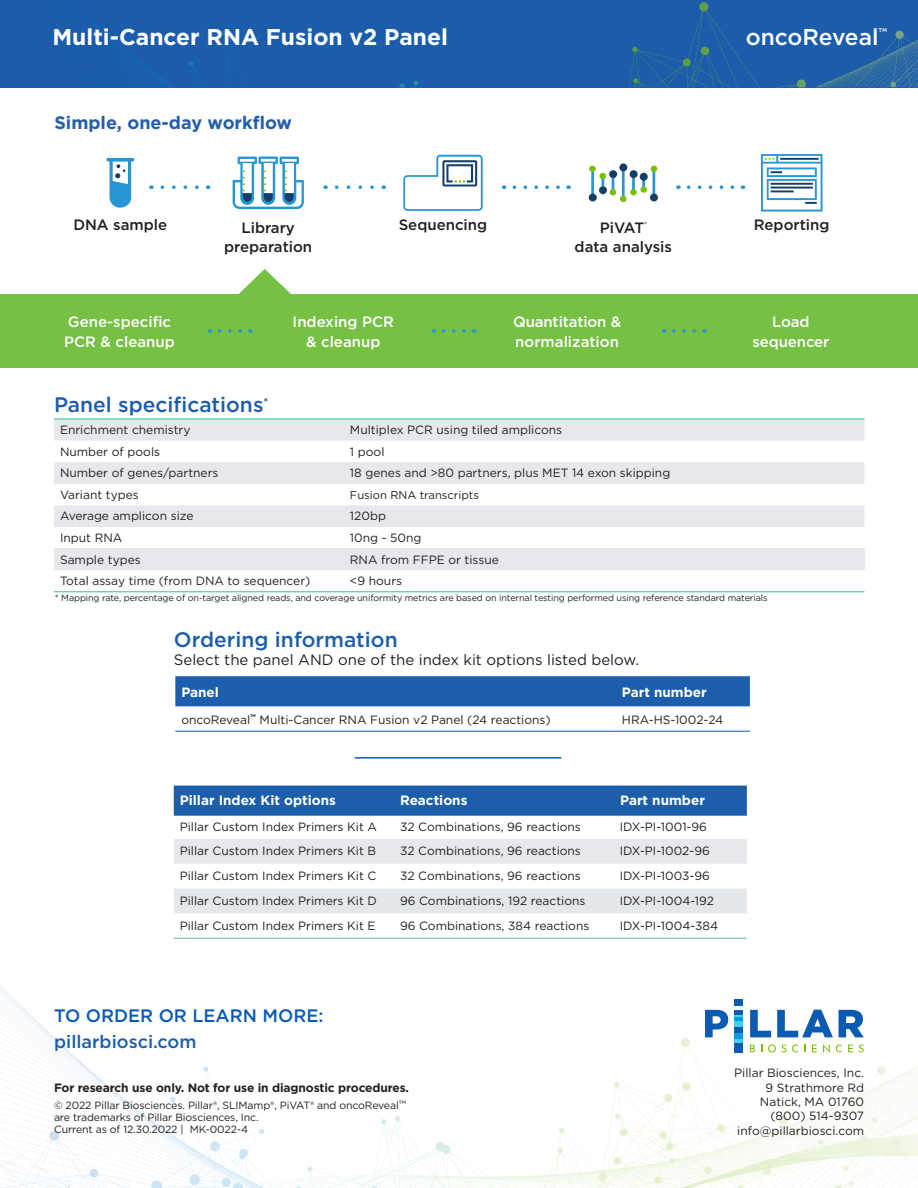
<style>
.page{position:relative;width:918px;height:1188px;background:#fff}
.page>*{position:absolute;margin:0;border:0;box-sizing:border-box;transform-origin:0 0}
.t1{font:700 22.8px "Gotham";color:#fff}
.t2{font:500 22.8px "Gotham";color:#fff}
.t3{font:500 21px "Gotham";color:#1c5dab}
.t4{font:500 21px "Gotham";color:#1c5eab}
.t5{font:500 18px/25.5px "Gotham";color:#0b5bb2}
.t6{font:700 18px "Gotham";color:#245eab}
.t7{font:500 15px/19.5px "Gotham";color:#fff}
.t8{font:500 15px "Gotham";color:#231f20}
.t9{font:15px "Gotham";color:#231f20}
.t10{font:700 13.5px "Gotham";color:#fff}
.t11{font:12px "Gotham";color:#231f20}
.t12{font:700 12px "Gotham";letter-spacing:-.01em;color:#231f20}
.t13{font:11.25px "Gotham";color:#231f20}
.t14{font:10.5px/12px "Gotham";letter-spacing:-.01em;color:#231f20}
.t15{font:9px "Gotham";letter-spacing:-.01em;color:#231f20}
.t16{font:700 3.9px "Gotham";color:#231f20}
.s1{color:#1c5dab}
</style>
<div class="page">
<div style="left:0;top:0;width:918px;height:87px;background:#1c5dab"></div>
<svg style="left:0;top:1186px;width:272px;height:2px"></svg>
<div style="left:734px;top:1010px;width:9px;height:42px;background:#0b5bb2"></div>
<svg style="left:705px;top:1010px;width:23px;height:27px"></svg>
<svg style="left:750px;top:1010px;width:21px;height:27px"></svg>
<svg style="left:777px;top:1010px;width:56px;height:27px"></svg>
<svg style="left:839px;top:1010px;width:25px;height:27px"></svg>
<div style="left:734px;top:1033px;width:9px;height:7px;background:#0c9ae2"></div>
<div style="left:734px;top:999px;width:9px;height:7px;background:#0b5bb2"></div>
<div style="left:734px;top:1021px;width:9px;height:6px;background:#3fd0fc"></div>
<svg style="left:734px;top:1039px;width:9px;height:3px"></svg>
<svg style="left:734px;top:1015px;width:9px;height:6px"></svg>
<svg style="left:750px;top:1045px;width:5px;height:7px"></svg>
<svg style="left:768px;top:1045px;width:30px;height:7px"></svg>
<svg style="left:812px;top:1045px;width:5px;height:7px"></svg>
<svg style="left:823px;top:1044px;width:7px;height:9px"></svg>
<svg style="left:836px;top:1045px;width:6px;height:7px"></svg>
<svg style="left:848px;top:1045px;width:5px;height:7px"></svg>
<svg style="left:859px;top:1045px;width:5px;height:7px"></svg>
<svg style="left:403px;top:155px;width:80px;height:56px"></svg>
<svg style="left:233px;top:156px;width:71px;height:53px"></svg>
<svg style="left:589px;top:163px;width:69px;height:39px"></svg>
<svg style="left:761px;top:154px;width:62px;height:58px"></svg>
<svg style="left:106px;top:158px;width:28px;height:50px"></svg>
<svg style="left:162px;top:185px;width:37px;height:4px"></svg>
<svg style="left:337px;top:185px;width:37px;height:4px"></svg>
<svg style="left:514px;top:185px;width:55px;height:4px"></svg>
<svg style="left:689px;top:185px;width:54px;height:4px"></svg>
<div style="left:0;top:294px;width:918px;height:74px;background:#76c043"></div>
<svg style="left:239px;top:269px;width:52px;height:25px"></svg>
<svg style="left:220px;top:329px;width:31px;height:4px"></svg>
<svg style="left:443px;top:329px;width:32px;height:4px"></svg>
<svg style="left:674px;top:329px;width:31px;height:4px"></svg>
<svg style="left:188px;top:2px;width:715px;height:85px"></svg>
<svg style="left:222px;top:31px;width:501px;height:56px"></svg>
<svg style="left:814px;top:33px;width:104px;height:54px"></svg>
<div style="left:175px;top:676px;width:575px;height:30px;background:#1c5eab"></div>
<hr style="left:175px;top:731px;width:441px;height:1px;background:#0b5bb2">
<hr style="left:616px;top:731px;width:134px;height:1px;background:#0b5bb2">
<div style="left:174px;top:786px;width:573px;height:30px;background:#1c5eab"></div>
<div style="left:174px;top:839px;width:573px;height:25px;background:#e7e8ec"></div>
<div style="left:174px;top:889px;width:573px;height:24px;background:#e4e8eb"></div>
<hr style="left:174px;top:938px;width:220px;height:1px;background:#61b791">
<hr style="left:394px;top:938px;width:216px;height:1px;background:#61b791">
<hr style="left:610px;top:938px;width:132px;height:1px;background:#61b791">
<hr style="left:355px;top:757px;width:206px;height:2px;background:#0b5bb2">
<svg style="left:54px;top:420px;width:810px;height:107px;fill:#e7e8ec"></svg>
<svg style="left:344px;top:462px;width:520px;height:65px"></svg>
<div style="left:54px;top:549px;width:290px;height:21px;background:#e7e8ec"></div>
<div style="left:344px;top:549px;width:520px;height:21px;background:#e7e8ec"></div>
<hr style="left:54px;top:419px;width:290px;height:1px;background:#15cd94">
<hr style="left:344px;top:419px;width:520px;height:1px;background:#15cd94">
<hr style="left:54px;top:592px;width:290px;height:1px;background:#15cd94">
<hr style="left:344px;top:592px;width:520px;height:1px;background:#15cd94">
<p class="t1" style="left:52px;top:22px;width:397px">Multi-Cancer RNA Fusion v2 Panel</p>
<p class="t6" style="left:54px;top:111px;width:239px">Simple, one-day workflow</p>
<p class="t2" style="left:746px;top:22px;width:143px">oncoReveal<sup>™</sup></p>
<p class="t8" style="left:73px;top:215px;width:95px">DNA sample</p>
<p class="t8" style="left:242px;top:218px;width:55px">Library</p>
<p class="t8" style="left:754px;top:215px;width:77px">Reporting</p>
<p class="t8" style="left:224px;top:237px;width:90px">preparation</p>
<p class="t8" style="left:399px;top:215px;width:90px">Sequencing</p>
<p class="t8" style="left:600px;top:218px;width:49px">PiVAT<sup>®</sup></p>
<p class="t8" style="left:575px;top:237px;width:99px">data analysis</p>
<p class="t7" style="left:64px;top:312px;width:112px">Gene-specific<br>PCR &amp; cleanup</p>
<p class="t7" style="left:293px;top:312px;width:103px">Indexing PCR</p>
<p class="t7" style="left:306px;top:331px;width:76px">&amp; cleanup</p>
<p class="t7" style="left:513px;top:312px;width:110px">Quantitation &amp; normalization</p>
<p class="t7" style="left:772px;top:312px;width:39px">Load</p>
<p class="t7" style="left:753px;top:331px;width:78px">sequencer</p>
<p class="t3" style="left:54px;top:390px;width:216px">Panel specifications<sup>*</sup></p>
<p class="t11" style="left:60px;top:422px;width:132px">Enrichment chemistry</p>
<p class="t11" style="left:350px;top:422px;width:214px">Multiplex PCR using tiled amplicons</p>
<p class="t11" style="left:60px;top:444px;width:102px">Number of pools</p>
<p class="t11" style="left:350px;top:444px;width:36px">1 pool</p>
<p class="t11" style="left:60px;top:465px;width:160px">Number of genes/partners</p>
<p class="t11" style="left:350px;top:465px;width:322px">18 genes and &gt;80 partners, plus MET 14 exon skipping</p>
<p class="t11" style="left:60px;top:487px;width:80px">Variant types</p>
<p class="t13" style="left:350px;top:487px;width:131px">Fusion RNA transcripts</p>
<p class="t11" style="left:60px;top:508px;width:135px">Average amplicon size</p>
<p class="t11" style="left:350px;top:508px;width:37px">120bp</p>
<p class="t11" style="left:60px;top:530px;width:64px">Input RNA</p>
<p class="t11" style="left:350px;top:530px;width:73px">10ng - 50ng</p>
<p class="t11" style="left:60px;top:552px;width:82px">Sample types</p>
<p class="t11" style="left:350px;top:552px;width:150px">RNA from FFPE or tissue</p>
<p class="t11" style="left:60px;top:573px;width:252px">Total assay time (from DNA to sequencer)</p>
<p class="t11" style="left:350px;top:573px;width:54px">&lt;9 hours</p>
<p class="t15" style="left:55px;top:592px;width:714px">* Mapping rate, percentage of on-target aligned reads, and coverage uniformity metrics are based on internal testing performed using reference standard materials</p>
<p class="t4" style="left:174px;top:626px;width:225px">Ordering information</p>
<p class="t9" style="left:174px;top:651px;width:467px">Select the panel AND one of the index kit options listed below.</p>
<p class="t10" style="left:181px;top:683px;width:39px">Panel</p>
<p class="t10" style="left:622px;top:683px;width:86px">Part number</p>
<p class="t11" style="left:181px;top:712px;width:70px">oncoReveal</p>
<p class="t16" style="left:250px;top:713px;width:7px">TM</p>
<p class="t11" style="left:260px;top:712px;width:292px">Multi-Cancer RNA Fusion v2 Panel (24 reactions)</p>
<p class="t11" style="left:622px;top:712px;width:103px">HRA-HS-1002-24</p>
<p class="t10" style="left:180px;top:792px;width:158px">Pillar Index Kit options</p>
<p class="t10" style="left:400px;top:792px;width:69px">Reactions</p>
<p class="t10" style="left:620px;top:792px;width:86px">Part number</p>
<p class="t11" style="left:180px;top:820px;width:199px">Pillar Custom Index Primers Kit A</p>
<p class="t11" style="left:400px;top:820px;width:182px">32 Combinations, 96 reactions</p>
<p class="t11" style="left:620px;top:820px;width:89px">IDX-PI-1001-96</p>
<p class="t11" style="left:180px;top:844px;width:198px">Pillar Custom Index Primers Kit B</p>
<p class="t11" style="left:400px;top:844px;width:182px">32 Combinations, 96 reactions</p>
<p class="t11" style="left:620px;top:844px;width:92px">IDX-PI-1002-96</p>
<p class="t11" style="left:180px;top:868px;width:198px">Pillar Custom Index Primers Kit C</p>
<p class="t11" style="left:400px;top:868px;width:182px">32 Combinations, 96 reactions</p>
<p class="t11" style="left:620px;top:868px;width:92px">IDX-PI-1003-96</p>
<p class="t11" style="left:180px;top:893px;width:199px">Pillar Custom Index Primers Kit D</p>
<p class="t11" style="left:400px;top:893px;width:187px">96 Combinations, 192 reactions</p>
<p class="t11" style="left:620px;top:893px;width:96px">IDX-PI-1004-192</p>
<p class="t11" style="left:180px;top:918px;width:197px">Pillar Custom Index Primers Kit E</p>
<p class="t11" style="left:400px;top:918px;width:191px">96 Combinations, 384 reactions</p>
<p class="t11" style="left:620px;top:918px;width:100px">IDX-PI-1004-384</p>
<p class="t5" style="left:54px;top:1003px;width:271px">TO ORDER OR LEARN MORE: <span class="s1">pillarbiosci.com</span></p>
<p class="t12" style="left:54px;top:1080px;width:357px">For research use only. Not for use in diagnostic procedures.</p>
<p class="t14" style="left:54px;top:1099px;width:353px">© 2022 Pillar Biosciences. Pillar®, SLIMamp®, PiVAT® and oncoReveal™ are trademarks of Pillar Biosciences, Inc.</p>
<p class="t14" style="left:54px;top:1123px;width:196px">Current as of 12.30.2022 | MK-0022-4</p>
<p class="t11" style="left:734px;top:1065px;width:131px">Pillar Biosciences, Inc.</p>
<p class="t11" style="left:766px;top:1080px;width:100px">9 Strathmore Rd</p>
<p class="t11" style="left:760px;top:1094px;width:106px">Natick, MA 01760</p>
<p class="t11" style="left:770px;top:1108px;width:95px">(800) 514-9307</p>
<p class="t11" style="left:737px;top:1123px;width:128px">info@pillarbiosci.com</p>
</div>
